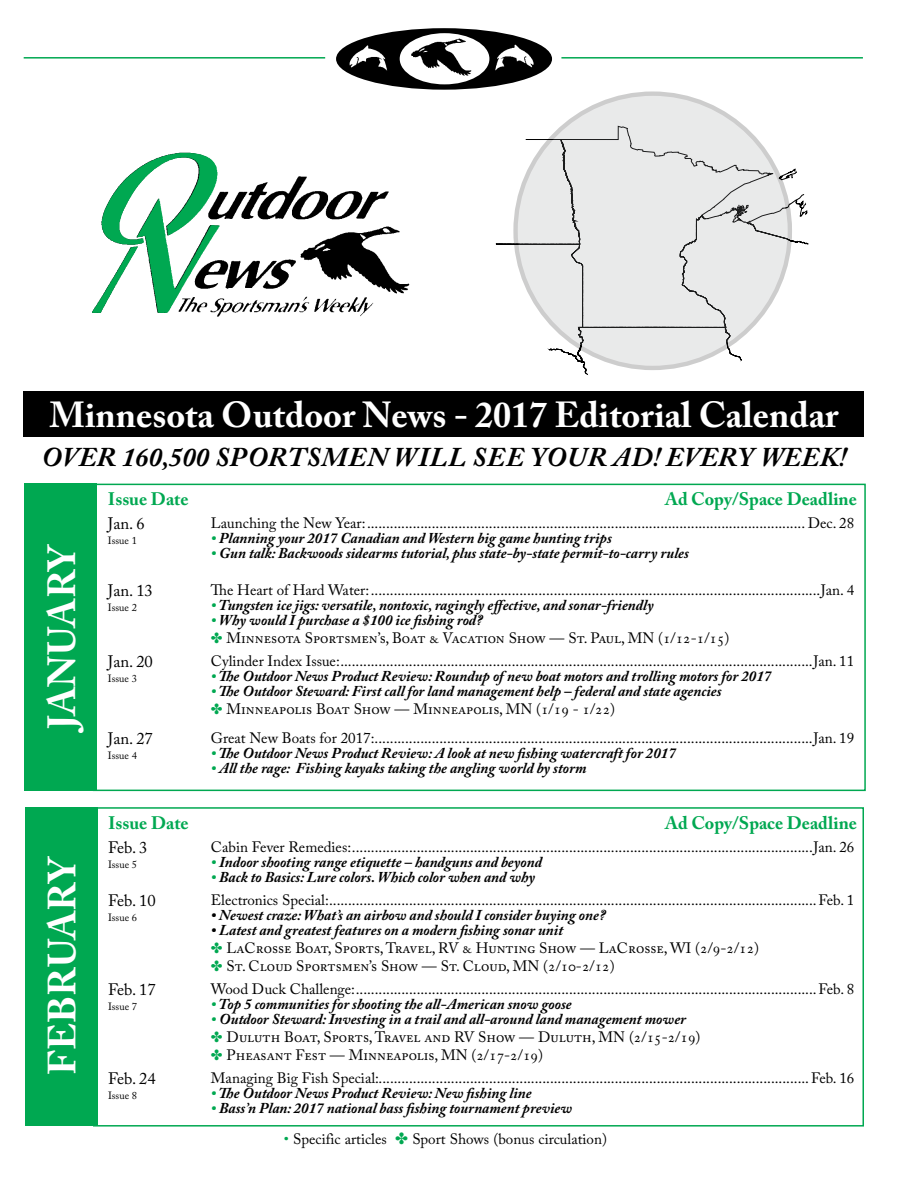
<style>
.page{position:relative;width:918px;height:1188px;background:#fff}
.page>*{position:absolute;margin:0;border:0;box-sizing:border-box;transform-origin:0 0}
.t1{font:700 39px "Adobe Caslon Pro";color:#fff}
.t2{font:700 36px "Adobe Caslon Pro";color:#fff}
.t3{font:italic 700 27px "Adobe Caslon Pro";letter-spacing:.02em;color:#000}
.t4{font:700 18px "Adobe Caslon Pro";color:#00a851}
.t5{font:16.5px "Adobe Caslon Pro";color:#000}
.t6{font:15px/18px "Adobe Caslon Pro";color:#000}
.t7{font:italic 700 15px/18px "Adobe Caslon Pro";color:#000}
.t8{font:10.5px "Adobe Caslon Pro";color:#000}
.s1{font-style:inherit}
.s2{color:#00a851}
.s3{font-weight:700;font-style:italic;color:#00a851}
.s4{font-weight:700;font-style:italic}
.s5{font-weight:400;font-style:normal}
</style>
<div class="page">
<div style="left:336px;top:28px;width:216px;height:62px;background:#000;border-radius:50%"></div>
<hr style="left:24px;top:57px;width:301px;height:2px;background:#00a851">
<hr style="left:561px;top:57px;width:302px;height:2px;background:#00a851">
<img style="left:348px;top:42px;width:40px;height:29px">
<img style="left:495px;top:41px;width:45px;height:30px">
<div style="left:400px;top:33px;width:89px;height:51px;background:#fff;border-radius:50%"></div>
<img style="left:404px;top:33px;width:75px;height:48px">
<svg style="left:495px;top:75px;width:314px;height:300px"></svg>
<div style="left:516px;top:94px;width:274px;height:274px;background:#e9eaea;border-radius:50%"></div>
<img style="left:226px;top:176px;width:184px;height:141px">
<img style="left:92px;top:152px;width:134px;height:165px">
<div style="left:25px;top:484px;width:72px;height:307px;background:#00a851"></div>
<div style="left:93px;top:484px;width:773px;height:307px;border:2px solid #00a851"></div>
<div style="left:25px;top:807px;width:72px;height:318px;background:#00a851"></div>
<div style="left:93px;top:807px;width:771px;height:320px;border:2px solid #00a851"></div>
<div style="left:24px;top:391px;width:840px;height:46px;background:#000"></div>
<h2 class="t2" style="left:49px;top:394px;width:790px">Minnesota Outdoor News - 2017 Editorial Calendar</h2>
<h3 class="t3" style="left:41px;top:441px;width:807px">OVER 160,500 SPORTSMEN WILL SEE YOUR AD! <span class="s1">EVERY WEEK!</span></h3>
<h1 class="t1" style="left:39px;top:729px;width:189px;rotate:-90deg">JANUARY</h1>
<h1 class="t1" style="left:39px;top:1075px;width:222px;rotate:-90deg">FEBRUARY</h1>
<p class="t4" style="left:108px;top:488px;width:82px">Issue Date</p>
<p class="t4" style="left:665px;top:488px;width:193px">Ad Copy/Space Deadline</p>
<p class="t5" style="left:108px;top:514px;width:38px">Jan. 6</p>
<p class="t8" style="left:108px;top:534px;width:31px">Issue 1</p>
<p class="t6" style="left:211px;top:514px;width:645px">Launching the New Year:................................................................................................................... Dec. 28</p>
<p class="t7" style="left:211px;top:529px;width:403px"><span class="s2">•</span> Planning your 2017 Canadian and Western big game hunting trips</p>
<p class="t7" style="left:211px;top:544px;width:480px"><span class="s2">•</span> Gun talk: Backwoods sidearms tutorial, plus state-by-state permit-to-carry rules</p>
<p class="t5" style="left:108px;top:581px;width:47px">Jan. 13</p>
<p class="t8" style="left:108px;top:601px;width:31px">Issue 2</p>
<p class="t6" style="left:211px;top:581px;width:645px">The Heart of Hard Water:......................................................................................................................Jan. 4</p>
<p class="t7" style="left:211px;top:596px;width:444px"><span class="s2">•</span> Tungsten ice jigs: versatile, nontoxic, ragingly effective, and sonar-friendly</p>
<p class="t6" style="left:211px;top:611px;width:520px"><span class="s3">•</span> <span class="s4">Why would I purchase a $100 ice fishing rod?<br></span><span class="s2">✤</span> Minnesota Sportsmen’s, Boat &amp; Vacation Show — St. Paul, MN (1/12-1/15)</p>
<p class="t5" style="left:108px;top:652px;width:47px">Jan. 20</p>
<p class="t8" style="left:108px;top:672px;width:31px">Issue 3</p>
<p class="t6" style="left:211px;top:652px;width:645px">Cylinder Index Issue:............................................................................................................................Jan. 11</p>
<p class="t7" style="left:211px;top:667px;width:562px"><span class="s2">•</span> The Outdoor News Product Review: Roundup of new boat motors and trolling motors for 2017</p>
<p class="t7" style="left:211px;top:682px;width:512px"><span class="s2">•</span> The Outdoor Steward: First call for land management help – federal and state agencies <span class="s2">✤</span> <span class="s5">Minneapolis Boat Show — Minneapolis, MN (1/19 - 1/22)</span></p>
<p class="t5" style="left:108px;top:728px;width:47px">Jan. 27</p>
<p class="t8" style="left:108px;top:749px;width:31px">Issue 4</p>
<p class="t6" style="left:211px;top:729px;width:645px">Great New Boats for 2017:...................................................................................................................Jan. 19</p>
<p class="t7" style="left:211px;top:744px;width:467px"><span class="s2">•</span> The Outdoor News Product Review: A look at new fishing watercraft for 2017</p>
<p class="t7" style="left:211px;top:759px;width:377px"><span class="s2">•</span> All the rage: Fishing kayaks taking the angling world by storm</p>
<p class="t4" style="left:108px;top:812px;width:82px">Issue Date</p>
<p class="t4" style="left:665px;top:812px;width:193px">Ad Copy/Space Deadline</p>
<p class="t5" style="left:108px;top:837px;width:41px">Feb. 3</p>
<p class="t8" style="left:108px;top:858px;width:31px">Issue 5</p>
<p class="t6" style="left:211px;top:838px;width:645px">Cabin Fever Remedies:.........................................................................................................................Jan. 26</p>
<p class="t7" style="left:211px;top:853px;width:333px"><span class="s2">•</span> Indoor shooting range etiquette – handguns and beyond</p>
<p class="t7" style="left:211px;top:868px;width:326px"><span class="s2">•</span> Back to Basics: Lure colors. Which color when and why</p>
<p class="t5" style="left:108px;top:891px;width:49px">Feb. 10</p>
<p class="t8" style="left:108px;top:911px;width:31px">Issue 6</p>
<p class="t6" style="left:211px;top:891px;width:645px">Electronics Special:................................................................................................................................Feb. 1</p>
<p class="t7" style="left:211px;top:906px;width:396px">• Newest craze: What’s an airbow and should I consider buying one?</p>
<p class="t6" style="left:211px;top:921px;width:550px"><span class="s4">• Latest and greatest features on a modern fishing sonar unit<br></span><span class="s2">✤</span> LaCrosse Boat, Sports, Travel, RV &amp; Hunting Show — LaCrosse, WI (2/9-2/12) <span class="s2">✤</span> St. Cloud Sportsmen’s Show — St. Cloud, MN (2/10-2/12)</p>
<p class="t5" style="left:108px;top:980px;width:49px">Feb. 17</p>
<p class="t8" style="left:108px;top:1000px;width:31px">Issue 7</p>
<p class="t6" style="left:211px;top:980px;width:645px">Wood Duck Challenge:.........................................................................................................................Feb. 8</p>
<p class="t7" style="left:211px;top:995px;width:362px"><span class="s2">•</span> Top 5 communities for shooting the all-American snow goose</p>
<p class="t6" style="left:211px;top:1010px;width:491px"><span class="s3">•</span> <span class="s4">Outdoor Steward: Investing in a trail and all-around land management mower </span><span class="s2">✤</span> Duluth Boat, Sports, Travel and RV Show — Duluth, MN (2/15-2/19) <span class="s2">✤</span> Pheasant Fest — Minneapolis, MN (2/17-2/19)</p>
<p class="t5" style="left:108px;top:1069px;width:49px">Feb. 24</p>
<p class="t8" style="left:108px;top:1089px;width:31px">Issue 8</p>
<p class="t6" style="left:211px;top:1069px;width:645px">Managing Big Fish Special:.................................................................................................................Feb. 16</p>
<p class="t7" style="left:211px;top:1084px;width:322px"><span class="s2">•</span> The Outdoor News Product Review: New fishing line</p>
<p class="t7" style="left:211px;top:1099px;width:363px"><span class="s2">•</span> Bass’n Plan: 2017 national bass fishing tournament preview</p>
<p class="t6" style="left:284px;top:1129px;width:325px"><span class="s2">•</span> Specific articles <span class="s2">✤</span> Sport Shows (bonus circulation)</p>
</div>
